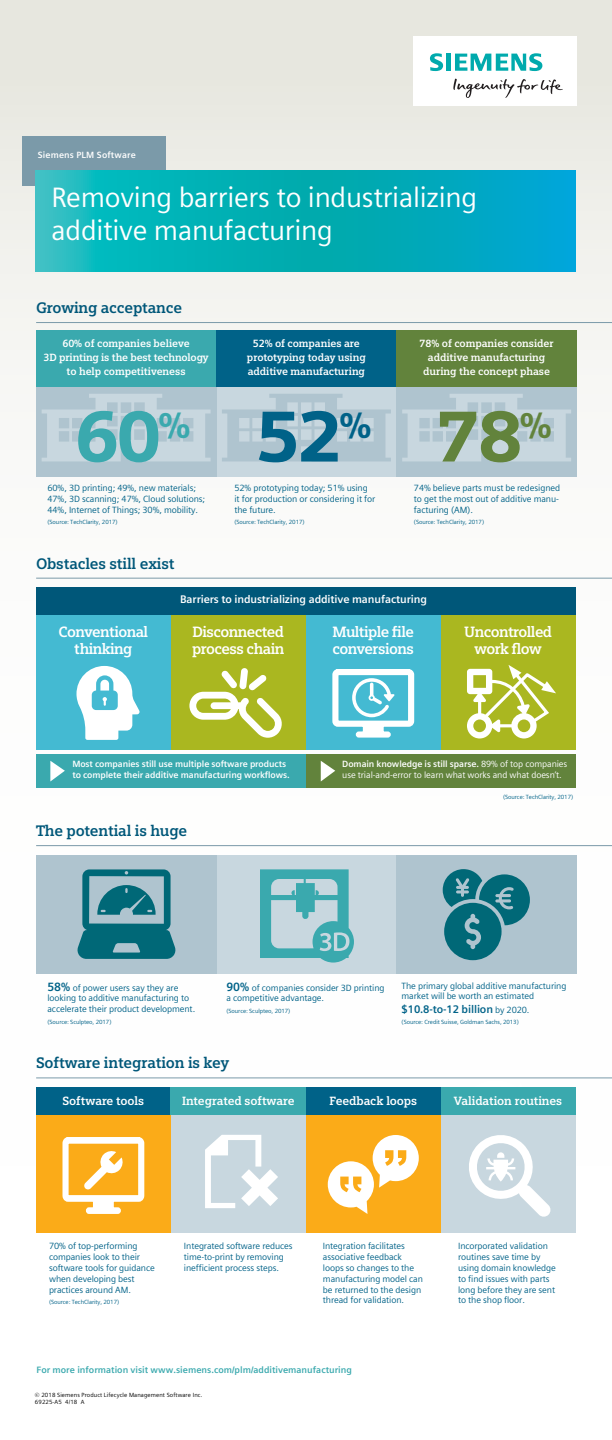
<style>
.page{position:relative;width:612px;height:1440px;background:#fff}
.page>*{position:absolute;margin:0;border:0;box-sizing:border-box;transform-origin:0 0}
.Body_text{font:900 72px "Siemens Slab";color:#3aa9ae}
.Body_text-2{font:900 72px "Siemens Slab";color:#006288}
.Body_text-3{font:900 72px "Siemens Slab";color:#62833c}
.Headline__28pt{font:28px/33.6px "Siemens Sans Global";letter-spacing:-.01em;color:#fff}
.dark_blue_subhead{font:700 15.3px "Siemens Slab";letter-spacing:-.015em;color:#005779}
.Body_text-4{font:700 15px "Siemens Slab";letter-spacing:-.04em;color:#fff}
.Body_text-5{font:700 12px "Siemens Slab";letter-spacing:-.01em;color:#fff}
.Body_text-6{font:700 11px "Siemens Sans Global";letter-spacing:-.01em;color:#fff}
.Body_text-7{font:700 11px "Siemens Sans Global";letter-spacing:-.01em;color:#006288}
.Body_text-8{font:700 10.5px/14px "Siemens Slab";letter-spacing:-.01em;color:#fff;text-align:center}
.Blue_subhead{font:700 9.2px "Siemens Sans Global";color:#3aa9ae}
.Body_text-9{font:9px/10.8px "Siemens Sans Global";letter-spacing:-.01em;color:#006288}
.Body_text-10{font:9px/10.8px "Siemens Sans Global";letter-spacing:-.01em;color:#fff}
.Body_text-11{font:700 9px/10.8px "Siemens Sans Global";letter-spacing:-.01em;color:#fff}
.Industry_panel{font:700 9px "Siemens Sans Global";letter-spacing:.015em;color:#fff}
.Body_text-12{font:6px "Siemens Sans Global";letter-spacing:-.01em;color:#006288}
.Legal_Text{font:6px/7px "Siemens Sans Global";letter-spacing:.015em;color:#000}
.s1{font-weight:700}
.s2{font-weight:700;font-size:12px}
.s3{font-weight:400;font-size:9px}
</style>
<div class="page">
<div style="left:0;top:0;width:612px;height:1440px;background:linear-gradient(to bottom,#eeeee8,#fff)"></div>
<div style="left:413px;top:36px;width:164px;height:69px;background:#fff"></div>
<svg style="left:453px;top:79px;width:110px;height:19px"></svg>
<svg style="left:430px;top:53px;width:112px;height:18px"></svg>
<div style="left:22px;top:136px;width:144px;height:49px;background:#7b9aa9"></div>
<svg style="left:36px;top:170px;width:540px;height:101px;background:#04aebb"></svg>
<hr style="left:36px;top:322px;width:576px;height:1px;background:#7b9aa9">
<hr style="left:36px;top:845px;width:576px;height:1px;background:#7b9aa9">
<div style="left:36px;top:358px;width:541px;height:119px;background:#c8d7df"></div>
<div style="left:36px;top:855px;width:541px;height:119px;background:#c8d7df"></div>
<div style="left:396px;top:367px;width:181px;height:110px;background:#afc4cf"></div>
<div style="left:396px;top:855px;width:181px;height:119px;background:#afc4cf"></div>
<div style="left:36px;top:367px;width:181px;height:110px;background:#afc4cf"></div>
<div style="left:36px;top:855px;width:181px;height:119px;background:#afc4cf"></div>
<div style="left:36px;top:330px;width:180px;height:56px;background:#3aa9ae"></div>
<div style="left:216px;top:330px;width:181px;height:56px;background:#006288"></div>
<div style="left:397px;top:330px;width:180px;height:56px;background:#62833c"></div>
<svg style="left:42px;top:394px;width:169px;height:67px"></svg>
<svg style="left:222px;top:394px;width:169px;height:67px"></svg>
<svg style="left:402px;top:394px;width:169px;height:67px"></svg>
<hr style="left:36px;top:578px;width:576px;height:1px;background:#7b9aa9">
<div style="left:36px;top:613px;width:135px;height:137px;background:#44bad2"></div>
<div style="left:171px;top:613px;width:135px;height:137px;background:#aab720"></div>
<div style="left:306px;top:613px;width:135px;height:137px;background:#44bad2"></div>
<div style="left:441px;top:613px;width:135px;height:137px;background:#aab720"></div>
<div style="left:36px;top:754px;width:275px;height:34px;background:#3aa9ae"></div>
<div style="left:306px;top:754px;width:270px;height:34px;background:#62833c"></div>
<div style="left:36px;top:587px;width:540px;height:27px;background:#005779"></div>
<svg style="left:189px;top:668px;width:93px;height:70px"></svg>
<svg style="left:456px;top:614px;width:100px;height:125px"></svg>
<svg style="left:76px;top:666px;width:64px;height:74px"></svg>
<svg style="left:332px;top:669px;width:83px;height:69px"></svg>
<svg style="left:50px;top:761px;width:15px;height:21px"></svg>
<svg style="left:321px;top:761px;width:14px;height:21px"></svg>
<hr style="left:36px;top:1078px;width:576px;height:1px;background:#7b9aa9">
<div style="left:36px;top:1087px;width:135px;height:146px;background:#fbab18"></div>
<div style="left:171px;top:1087px;width:135px;height:146px;background:#c8d7df"></div>
<div style="left:306px;top:1087px;width:135px;height:146px;background:#fbab18"></div>
<div style="left:441px;top:1087px;width:135px;height:146px;background:#c8d7df"></div>
<svg style="left:77px;top:869px;width:99px;height:90px"></svg>
<svg style="left:260px;top:869px;width:94px;height:94px"></svg>
<svg style="left:443px;top:869px;width:87px;height:91px"></svg>
<svg style="left:328px;top:1135px;width:91px;height:79px"></svg>
<svg style="left:205px;top:1135px;width:73px;height:73px"></svg>
<svg style="left:456px;top:1079px;width:95px;height:138px"></svg>
<svg style="left:62px;top:1137px;width:83px;height:77px"></svg>
<div style="left:36px;top:1087px;width:135px;height:28px;background:#006288"></div>
<div style="left:171px;top:1087px;width:135px;height:28px;background:#3aa9ae"></div>
<div style="left:441px;top:1087px;width:135px;height:28px;background:#3aa9ae"></div>
<div style="left:306px;top:1087px;width:135px;height:28px;background:#006288"></div>
<p class="Industry_panel" style="left:38px;top:148px;width:100px">Siemens PLM Software</p>
<p class="Headline__28pt" style="left:52px;top:180px;width:427px">Removing barriers to industrializing additive manufacturing</p>
<p class="dark_blue_subhead" style="left:36px;top:299px;width:148px">Growing acceptance</p>
<p class="Body_text-8" style="left:44px;top:336px;width:166px">60% of companies believe<br>3D printing is the best technology to help competitiveness</p>
<p class="Body_text-8" style="left:247px;top:336px;width:120px">52% of companies are prototyping today using additive manufacturing</p>
<p class="Body_text-8" style="left:420px;top:336px;width:136px">78% of companies consider additive manufacturing</p>
<p class="Body_text-8" style="left:423px;top:364px;width:128px">during the concept phase</p>
<p class="Body_text" style="left:74px;top:391px;width:118px">60<sup>%</sup></p>
<p class="Body_text-2" style="left:256px;top:391px;width:118px">52<sup>%</sup></p>
<p class="Body_text-3" style="left:436px;top:391px;width:118px">78<sup>%</sup></p>
<p class="Body_text-9" style="left:47px;top:483px;width:159px">60%, 3D printing; 49%, new materials;<br>47%, 3D scanning; 47%, Cloud solutions;<br>44%, Internet of Things; 30%, mobility.</p>
<p class="Body_text-12" style="left:47px;top:518px;width:72px">(Source: TechClarity, 2017)</p>
<p class="dark_blue_subhead" style="left:36px;top:554px;width:140px">Obstacles still exist</p>
<p class="Body_text-9" style="left:234px;top:483px;width:142px">52% prototyping today; 51% using it for production or considering it for the future.</p>
<p class="Body_text-12" style="left:234px;top:518px;width:72px">(Source: TechClarity, 2017)</p>
<p class="Body_text-9" style="left:414px;top:483px;width:148px">74% believe parts must be redesigned to get the most out of additive manu&shy;facturing (AM).</p>
<p class="Body_text-12" style="left:414px;top:518px;width:72px">(Source: TechClarity, 2017)</p>
<p class="Body_text-4" style="left:59px;top:623px;width:91px">Conventional</p>
<p class="Body_text-4" style="left:74px;top:640px;width:60px">thinking</p>
<p class="Body_text-6" style="left:180px;top:591px;width:248px">Barriers to industrializing additive manufacturing</p>
<p class="Body_text-4" style="left:193px;top:623px;width:93px">Disconnected</p>
<p class="Body_text-4" style="left:192px;top:640px;width:94px">process chain</p>
<p class="Body_text-4" style="left:332px;top:623px;width:83px">Multiple file</p>
<p class="Body_text-4" style="left:333px;top:640px;width:83px">conversions</p>
<p class="Body_text-4" style="left:464px;top:623px;width:89px">Uncontrolled</p>
<p class="Body_text-4" style="left:475px;top:640px;width:69px">work flow</p>
<p class="Body_text-11" style="left:72px;top:759px;width:219px">Most companies still use multiple software products to complete their additive manufacturing workflows.</p>
<p class="Body_text-10" style="left:342px;top:759px;width:227px"><span class="s1">Domain knowledge is still sparse.</span> 89% of top companies use trial-and-error to learn what works and what doesn’t.</p>
<p class="dark_blue_subhead" style="left:36px;top:822px;width:153px">The potential is huge</p>
<p class="Body_text-12" style="left:503px;top:793px;width:72px">(Source: TechClarity, 2017)</p>
<p class="Body_text-9" style="left:47px;top:982px;width:149px"><span class="s2">58%</span> of power users say they are looking to additive manufacturing to accelerate their product development.</p>
<p class="Body_text-12" style="left:47px;top:1017px;width:66px">(Source: Sculpteo, 2017)</p>
<p class="Body_text-9" style="left:226px;top:982px;width:160px"><span class="s2">90%</span> of companies consider 3D printing a competitive advantage.</p>
<p class="Body_text-12" style="left:226px;top:1007px;width:66px">(Source: Sculpteo, 2017)</p>
<p class="dark_blue_subhead" style="left:36px;top:1054px;width:195px">Software integration is key</p>
<p class="Body_text-9" style="left:402px;top:980px;width:166px">The primary global additive manufacturing market will be worth an estimated</p>
<p class="Body_text-7" style="left:402px;top:1000px;width:129px">$10.8-to-12 billion <span class="s3">by 2020.</span></p>
<p class="Body_text-12" style="left:402px;top:1018px;width:119px">(Source: Credit Suisse, Goldman Sachs, 2013)</p>
<p class="Body_text-5" style="left:63px;top:1094px;width:83px">Software tools</p>
<p class="Body_text-5" style="left:182px;top:1094px;width:114px">Integrated software</p>
<p class="Body_text-5" style="left:330px;top:1094px;width:89px">Feedback loops</p>
<p class="Body_text-5" style="left:454px;top:1094px;width:110px">Validation routines</p>
<p class="Body_text-9" style="left:49px;top:1241px;width:107px">70% of top-performing companies look to their software tools for guidance when developing best practices around AM.</p>
<p class="Body_text-12" style="left:49px;top:1298px;width:72px">(Source: TechClarity, 2017)</p>
<p class="Body_text-9" style="left:184px;top:1241px;width:110px">Integrated software reduces time-to-print by removing inefficient process steps.</p>
<p class="Body_text-9" style="left:323px;top:1241px;width:102px">Integration facilitates associative feedback loops so changes to the manufacturing model can be returned to the design thread for validation.</p>
<p class="Body_text-9" style="left:458px;top:1241px;width:99px">Incorporated validation routines save time by using domain knowledge to find issues with parts long before they are sent to the shop floor.</p>
<p class="Blue_subhead" style="left:36px;top:1363px;width:317px">For more information visit www.siemens.com/plm/additivemanufacturing</p>
<p class="Legal_Text" style="left:35px;top:1392px;width:169px">© 2018 Siemens Product Lifecycle Management Software Inc.<br>69225-A5 4/18 A</p>
</div>
